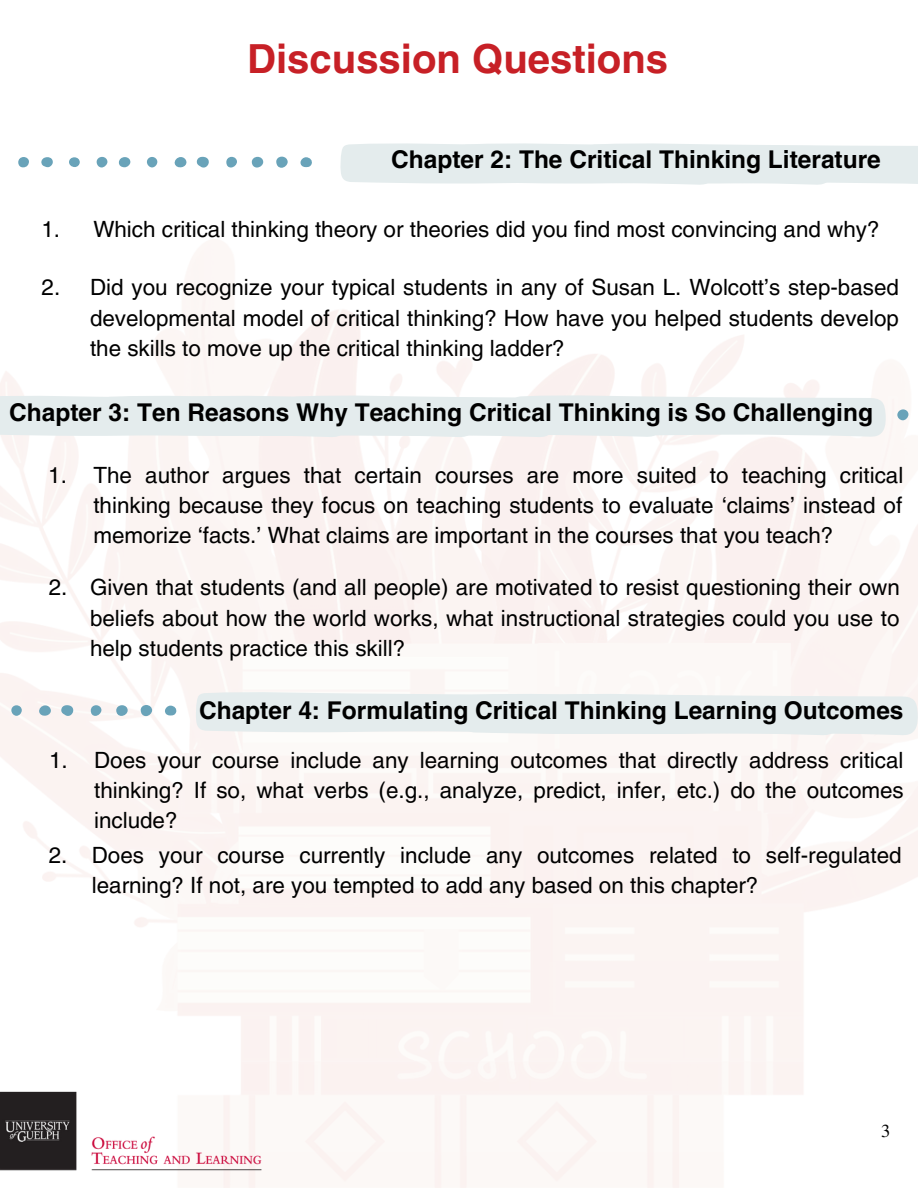
<style>
.page{position:relative;width:918px;height:1188px;background:#fff}
.page>*{position:absolute;margin:0;border:0;box-sizing:border-box;transform-origin:0 0}
.t1{font:700 40.05px "Helvetica LT Pro";color:#c72026}
.t2{font:700 24.45px "Helvetica LT Pro";color:#000}
.t3{font:22.35px/30.3px "Helvetica LT Pro";color:#000;text-align:justify}
.t4{font:18.3px "Te X Gyre Termes";color:#000}
</style>
<div class="page">
<svg style="left:340px;top:143px;width:578px;height:42px;background:#e5edee"></svg>
<svg style="left:197px;top:157px;width:12px;height:11px"></svg>
<div style="left:276px;top:157px;width:12px;height:11px;background:#69a3b9;border-radius:50%"></div>
<div style="left:252px;top:157px;width:11px;height:11px;background:#69a3b9;border-radius:50%"></div>
<svg style="left:174px;top:157px;width:13px;height:11px"></svg>
<div style="left:119px;top:157px;width:11px;height:10px;background:#69a3b9;border-radius:50%"></div>
<svg style="left:41px;top:157px;width:12px;height:11px"></svg>
<div style="left:226px;top:157px;width:11px;height:11px;background:#69a3b9;border-radius:5px"></div>
<svg style="left:300px;top:157px;width:12px;height:10px"></svg>
<div style="left:97px;top:157px;width:10px;height:10px;background:#69a3b9;border-radius:50%"></div>
<div style="left:18px;top:157px;width:11px;height:10px;background:#69a3b9;border-radius:5px"></div>
<svg style="left:147px;top:157px;width:10px;height:10px"></svg>
<div style="left:69px;top:157px;width:11px;height:10px;background:#69a3b9;border-radius:50%"></div>
<div style="left:897px;top:409px;width:11px;height:11px;background:#69a3b9;border-radius:50%"></div>
<svg style="left:196px;top:691px;width:722px;height:44px;background:#e6edee"></svg>
<svg style="left:61px;top:705px;width:13px;height:11px"></svg>
<div style="left:141px;top:705px;width:11px;height:11px;background:#69a3b9;border-radius:50%"></div>
<div style="left:116px;top:705px;width:12px;height:11px;background:#69a3b9;border-radius:50%"></div>
<svg style="left:38px;top:705px;width:13px;height:11px"></svg>
<div style="left:91px;top:705px;width:10px;height:11px;background:#69a3b9;border-radius:5px"></div>
<svg style="left:165px;top:706px;width:12px;height:10px"></svg>
<svg style="left:11px;top:705px;width:11px;height:11px"></svg>
<img style="left:0;top:1081px;width:267px;height:100px">
<svg style="left:0;top:394px;width:886px;height:43px;background:#e6edee"></svg>
<p class="t1" style="left:247px;top:44px;width:422px">Discussion Questions</p>
<p class="t2" style="left:391px;top:150px;width:491px">Chapter 2: The Critical Thinking Literature</p>
<p class="t3" style="left:41px;top:217px;width:840px">1. Which critical thinking theory or theories did you find most convincing and why?</p>
<p class="t3" style="left:42px;top:275px;width:20px">2.</p>
<p class="t3" style="left:90px;top:275px;width:810px">Did you recognize your typical students in any of Susan L. Wolcott’s step-based developmental model of critical thinking? How have you helped students develop the skills to move up the critical thinking ladder?</p>
<p class="t2" style="left:9px;top:403px;width:865px">Chapter 3: Ten Reasons Why Teaching Critical Thinking is So Challenging</p>
<p class="t3" style="left:48px;top:462px;width:20px">1.</p>
<p class="t3" style="left:93px;top:462px;width:811px">The author argues that certain courses are more suited to teaching critical thinking because they focus on teaching students to evaluate ‘claims’ instead of memorize ‘facts.’ What claims are important in the courses that you teach?</p>
<p class="t3" style="left:49px;top:575px;width:20px">2.</p>
<p class="t3" style="left:90px;top:575px;width:811px">Given that students (and all people) are motivated to resist questioning their own beliefs about how the world works, what instructional strategies could you use to help students practice this skill?</p>
<p class="t2" style="left:199px;top:701px;width:706px">Chapter 4: Formulating Critical Thinking Learning Outcomes</p>
<p class="t3" style="left:49px;top:747px;width:20px">1.</p>
<p class="t3" style="left:94px;top:747px;width:811px">Does your course include any learning outcomes that directly address critical thinking? If so, what verbs (e.g., analyze, predict, infer, etc.) do the outcomes include?</p>
<p class="t3" style="left:49px;top:842px;width:20px">2.</p>
<p class="t3" style="left:92px;top:842px;width:811px">Does your course currently include any outcomes related to self-regulated learning? If not, are you tempted to add any based on this chapter?</p>
<p class="t4" style="left:881px;top:1118px;width:11px">3</p>
</div>
